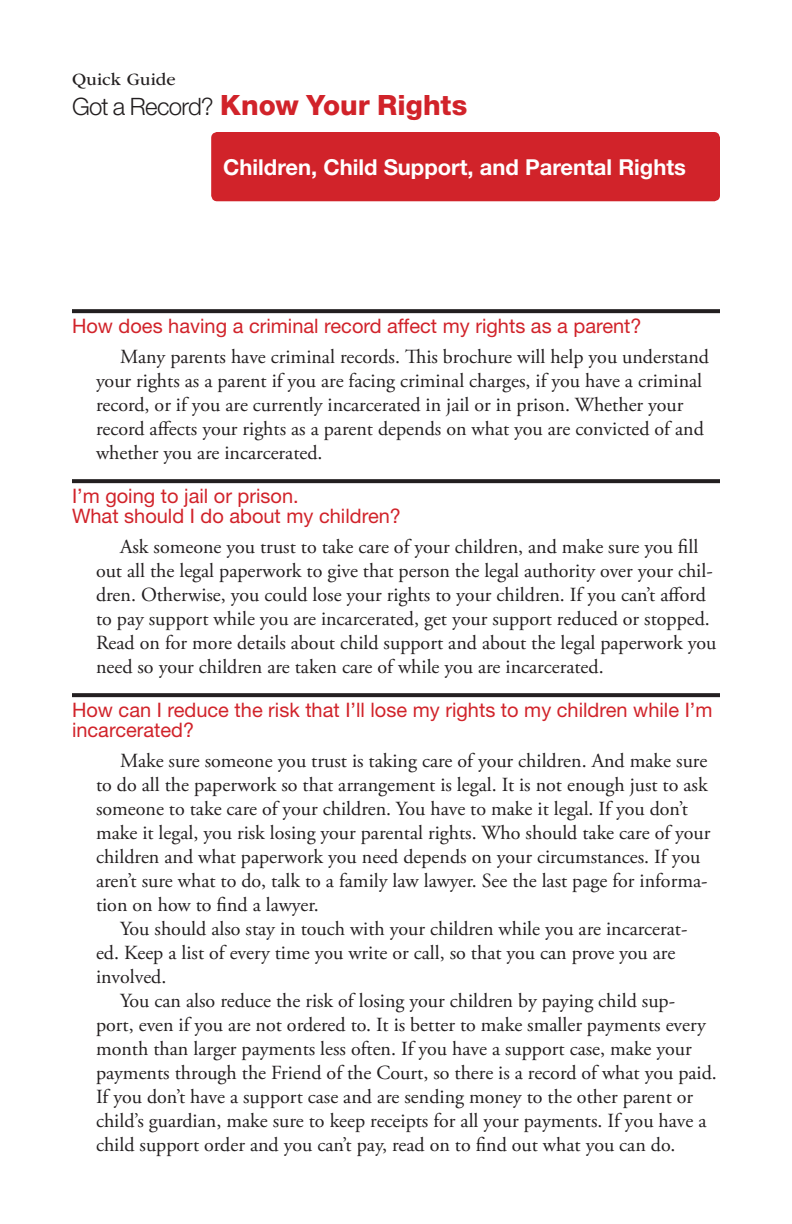
<style>
.page{position:relative;width:792px;height:1224px;background:#fff}
.page>*{position:absolute;margin:0;border:0;box-sizing:border-box;transform-origin:0 0}
.t1{font:800 28px "Helvetica Neue LT Std";color:#d1232a}
.t2{font:700 22px "Helvetica Neue LT Std";color:#fff}
.t3{font:20px/24px "Adobe Garamond Pro";letter-spacing:-.005em;color:#231f20}
.t4{font:20px/20px "Helvetica Neue LT Std";color:#d1232a}
.t5{font:18px "ITC Garamond Std";letter-spacing:.005em;color:#231f20}
.s1{font-weight:300;font-size:24px;color:#231f20}
</style>
<div class="page">
<div style="left:211px;top:132px;width:509px;height:69px;background:#d1232a;border-radius:6px"></div>
<svg style="left:72px;top:309px;width:648px;height:4px;background:#2b2728"></svg>
<svg style="left:72px;top:479px;width:648px;height:4px;background:#2b2728"></svg>
<svg style="left:72px;top:693px;width:648px;height:4px;background:#2b2728"></svg>
<p class="t5" style="left:72px;top:69px;width:105px">Quick Guide</p>
<h1 class="t1" style="left:72px;top:88px;width:397px"><span class="s1">Got a Record?</span> Know Your Rights</h1>
<p class="t2" style="left:223px;top:153px;width:464px">Children, Child Support, and Parental Rights</p>
<p class="t4" style="left:72px;top:316px;width:571px">How does having a criminal record affect my rights as a parent?</p>
<p class="t3" style="left:96px;top:346px;width:615px;text-indent:24px">Many parents have criminal records. This brochure will help you understand your rights as a parent if you are facing criminal charges, if you have a criminal record, or if you are currently incarcerated in jail or in prison. Whether your record affects your rights as a parent depends on what you are convicted of and whether you are incarcerated.</p>
<p class="t4" style="left:72px;top:486px;width:331px">I’m going to jail or prison.<br>What should I do about my children?</p>
<p class="t3" style="left:96px;top:536px;width:622px;text-indent:24px">Ask someone you trust to take care of your children, and make sure you fill out all the legal paperwork to give that person the legal authority over your chil&shy;dren. Otherwise, you could lose your rights to your children. If you can’t afford to pay support while you are incarcerated, get your support reduced or stopped.<br>Read on for more details about child support and about the legal paperwork you need so your children are taken care of while you are incarcerated.</p>
<p class="t4" style="left:72px;top:700px;width:642px">How can I reduce the risk that I’ll lose my rights to my children while I’m incarcerated?</p>
<p class="t3" style="left:96px;top:750px;width:616px;text-indent:24px">Make sure someone you trust is taking care of your children. And make sure to do all the paperwork so that arrangement is legal. It is not enough just to ask someone to take care of your children. You have to make it legal. If you don’t make it legal, you risk losing your parental rights. Who should take care of your children and what paperwork you need depends on your circumstances. If you aren’t sure what to do, talk to a family law lawyer. See the last page for informa&shy;tion on how to find a lawyer.</p>
<p class="t3" style="left:96px;top:918px;width:593px;text-indent:24px">You should also stay in touch with your children while you are incarcerat&shy;ed. Keep a list of every time you write or call, so that you can prove you are involved.</p>
<p class="t3" style="left:96px;top:990px;width:622px;text-indent:24px">You can also reduce the risk of losing your children by paying child sup&shy;port, even if you are not ordered to. It is better to make smaller payments every month than larger payments less often. If you have a support case, make your payments through the Friend of the Court, so there is a record of what you paid.<br>If you don’t have a support case and are sending money to the other parent or child’s guardian, make sure to keep receipts for all your payments. If you have a child support order and you can’t pay, read on to find out what you can do.</p>
</div>
